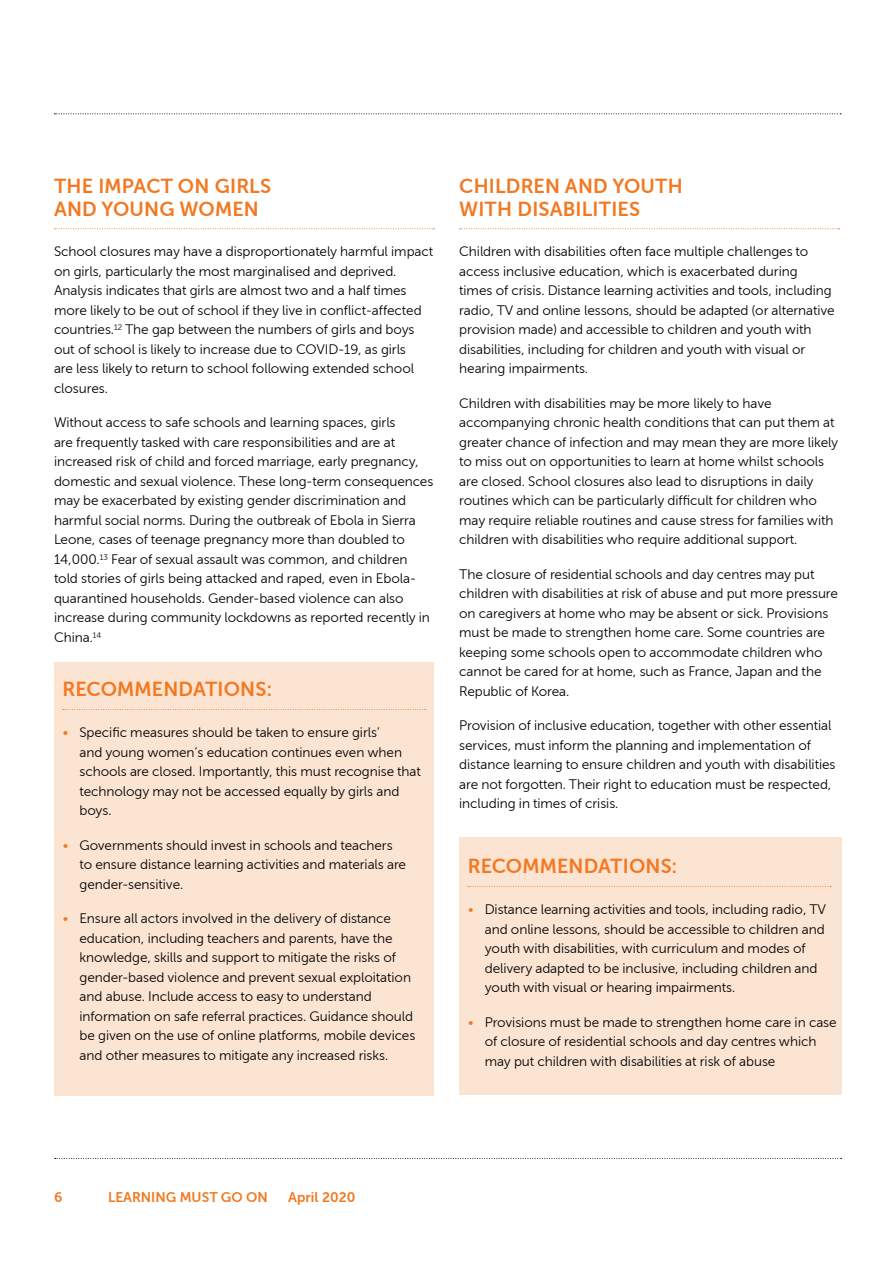
<style>
.page{position:relative;width:893px;height:1263px;background:#fff}
.page>*{position:absolute;margin:0;border:0;box-sizing:border-box;transform-origin:0 0}
.t1{font:19.5px/22.5px "Museo Sans Cyrl 700";letter-spacing:.01em;color:#f27921}
.t2{font:13.5px "Museo Sans Cyrl 700";color:#f27921}
.t3{font:13.2px/19.5px "Museo Sans Cyrl 300";letter-spacing:-.005em;color:#000}
.s1{color:#f27921}
</style>
<div class="page">
<svg style="left:54px;top:113px;width:787px;height:1px"></svg>
<svg style="left:55px;top:1158px;width:787px;height:1px"></svg>
<div style="left:459px;top:838px;width:383px;height:257px;background:#fce4d3"></div>
<div style="left:54px;top:662px;width:380px;height:433px;background:#fce4d3"></div>
<svg style="left:54px;top:228px;width:380px;height:1px"></svg>
<svg style="left:63px;top:709px;width:363px;height:1px"></svg>
<svg style="left:460px;top:228px;width:380px;height:1px"></svg>
<svg style="left:468px;top:886px;width:363px;height:1px"></svg>
<h1 class="t1" style="left:54px;top:175px;width:219px">THE IMPACT ON GIRLS<br>AND YOUNG WOMEN</h1>
<p class="t3" style="left:54px;top:242px;width:381px">School closures may have a disproportionately harmful impact on girls, particularly the most marginalised and deprived.<br>Analysis indicates that girls are almost two and a half times more likely to be out of school if they live in conflict-affected countries.<sup>12</sup> The gap between the numbers of girls and boys out of school is likely to increase due to COVID-19, as girls<br>are less likely to return to school following extended school closures.</p>
<p class="t3" style="left:54px;top:413px;width:381px">Without access to safe schools and learning spaces, girls<br>are frequently tasked with care responsibilities and are at increased risk of child and forced marriage, early pregnancy, domestic and sexual violence. These long-term consequences may be exacerbated by existing gender discrimination and harmful social norms. During the outbreak of Ebola in Sierra Leone, cases of teenage pregnancy more than doubled to 14,000.<sup>13</sup> Fear of sexual assault was common, and children told stories of girls being attacked and raped, even in Ebola&shy;quarantined households. Gender-based violence can also increase during community lockdowns as reported recently in China.<sup>14</sup></p>
<h1 class="t1" style="left:63px;top:678px;width:211px">RECOMMENDATIONS:</h1>
<p class="t3" style="left:80px;top:723px;width:343px;text-indent:-17px"><span class="s1">•</span> Specific measures should be taken to ensure girls’<br>and young women’s education continues even when schools are closed. Importantly, this must recognise that technology may not be accessed equally by girls and boys.</p>
<p class="t3" style="left:80px;top:835px;width:328px;text-indent:-17px"><span class="s1">•</span> Governments should invest in schools and teachers to ensure distance learning activities and materials are gender-sensitive.</p>
<p class="t3" style="left:80px;top:909px;width:337px;text-indent:-17px"><span class="s1">•</span> Ensure all actors involved in the delivery of distance education, including teachers and parents, have the knowledge, skills and support to mitigate the risks of gender-based violence and prevent sexual exploitation and abuse. Include access to easy to understand information on safe referral practices. Guidance should be given on the use of online platforms, mobile devices and other measures to mitigate any increased risks.</p>
<h1 class="t1" style="left:459px;top:175px;width:225px">CHILDREN AND YOUTH<br>WITH DISABILITIES</h1>
<p class="t3" style="left:459px;top:242px;width:377px">Children with disabilities often face multiple challenges to access inclusive education, which is exacerbated during<br>times of crisis. Distance learning activities and tools, including radio, TV and online lessons, should be adapted (or alternative provision made) and accessible to children and youth with disabilities, including for children and youth with visual or hearing impairments.</p>
<p class="t3" style="left:459px;top:394px;width:381px">Children with disabilities may be more likely to have accompanying chronic health conditions that can put them at greater chance of infection and may mean they are more likely to miss out on opportunities to learn at home whilst schools are closed. School closures also lead to disruptions in daily routines which can be particularly difficult for children who may require reliable routines and cause stress for families with children with disabilities who require additional support.</p>
<p class="t3" style="left:459px;top:565px;width:380px">The closure of residential schools and day centres may put children with disabilities at risk of abuse and put more pressure on caregivers at home who may be absent or sick. Provisions must be made to strengthen home care. Some countries are keeping some schools open to accommodate children who cannot be cared for at home, such as France, Japan and the Republic of Korea.</p>
<p class="t3" style="left:459px;top:716px;width:378px">Provision of inclusive education, together with other essential services, must inform the planning and implementation of distance learning to ensure children and youth with disabilities are not forgotten. Their right to education must be respected, including in times of crisis.</p>
<h1 class="t1" style="left:468px;top:855px;width:211px">RECOMMENDATIONS:</h1>
<p class="t3" style="left:485px;top:900px;width:343px;text-indent:-17px"><span class="s1">•</span> Distance learning activities and tools, including radio, TV and online lessons, should be accessible to children and youth with disabilities, with curriculum and modes of delivery adapted to be inclusive, including children and youth with visual or hearing impairments.</p>
<p class="t3" style="left:485px;top:1012px;width:353px;text-indent:-17px"><span class="s1">•</span> Provisions must be made to strengthen home care in case of closure of residential schools and day centres which may put children with disabilities at risk of abuse</p>
<p class="t2" style="left:54px;top:1190px;width:10px">6</p>
<p class="t2" style="left:108px;top:1190px;width:161px">LEARNING MUST GO ON</p>
<p class="t2" style="left:288px;top:1190px;width:69px">April 2020</p>
</div>
